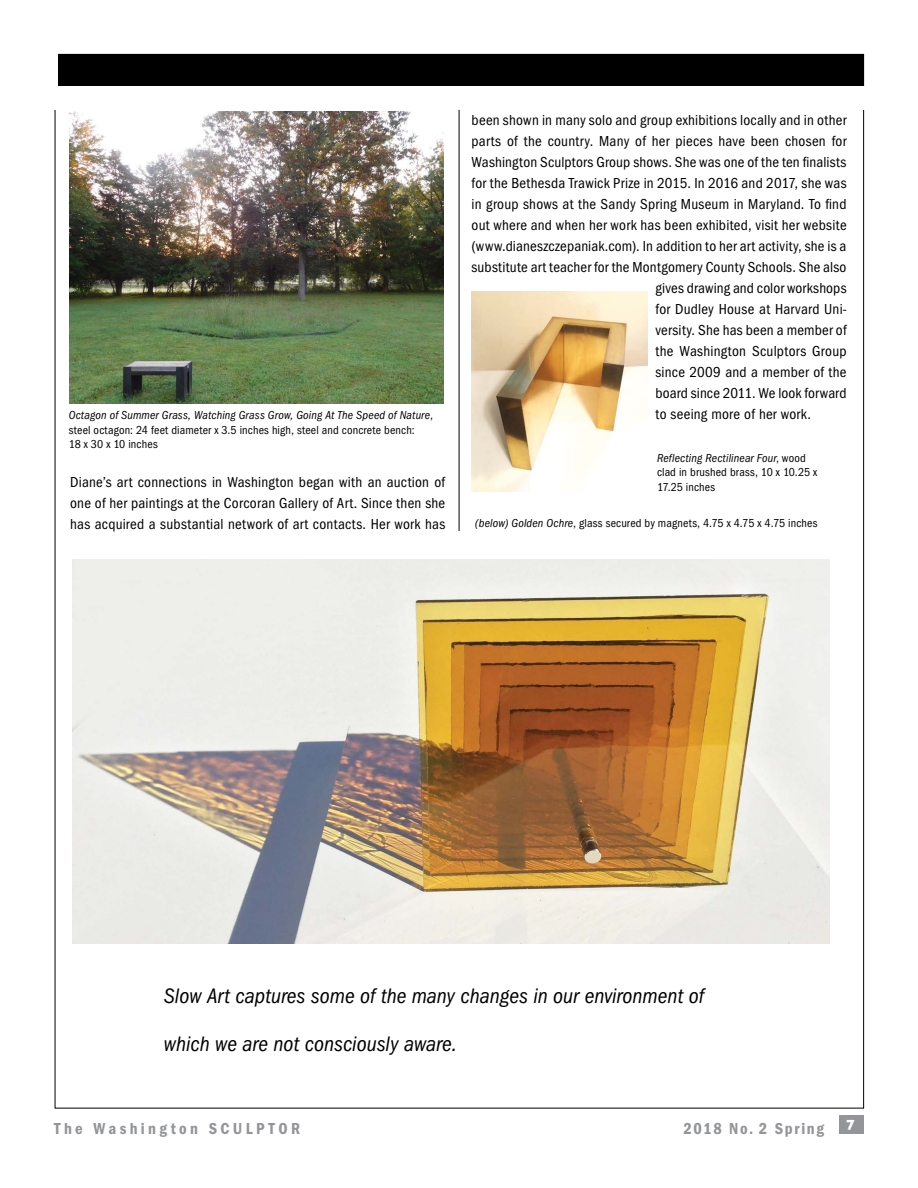
<style>
.page{position:relative;width:918px;height:1188px;background:#fff}
.page>*{position:absolute;margin:0;border:0;box-sizing:border-box;transform-origin:0 0}
.t1{font:italic 21.75px "Franklin Got Cd ITC";color:#000}
.t2{font:600 16.5px "Franklin Got Cd ITC";letter-spacing:.2em;color:#939598}
.t3{font:600 16.5px "Franklin Got Cd ITC";letter-spacing:.1em;color:#939598}
.t4{font:15px/21px "Franklin Got Cd ITC";letter-spacing:.015em;color:#000;text-align:justify}
.t5{font:700 15px "Gill Sans";color:#939598;scale:1.56 1}
.t6{font:700 15px "Gill Sans";color:#fff}
.t7{font:12px/14.4px "Franklin Got Cd ITC";letter-spacing:.015em;color:#000}
.s1{font-style:italic}
</style>
<div class="page">
<div style="left:840px;top:1115px;width:24px;height:19px;background:#939598"></div>
<div style="left:54px;top:54px;width:809px;height:32px;background:#000"></div>
<hr style="left:459px;top:110px;width:1px;height:421px;background:#000">
<div style="left:0;top:22px;width:58px;height:84px;background:#fff"></div>
<img style="left:472px;top:292px;width:176px;height:199px">
<img style="left:72px;top:560px;width:758px;height:383px">
<img style="left:69px;top:112px;width:375px;height:291px">
<p class="t7" style="left:69px;top:408px;width:366px"><span class="s1">Octagon of Summer Grass, Watching Grass Grow, Going At The Speed of Nature</span>, steel octagon: 24 feet diameter x 3.5 inches high, steel and concrete bench:<br>18 x 30 x 10 inches</p>
<p class="t4" style="left:70px;top:471px;width:377px">Diane’s art connections in Washington began with an auction of one of her paintings at the Corcoran Gallery of Art. Since then she has acquired a substantial network of art contacts. Her work has</p>
<p class="t4" style="left:472px;top:109px;width:376px">been shown in many solo and group exhibitions locally and in other</p>
<p class="t4" style="left:472px;top:130px;width:377px">parts of the country. Many of her pieces have been chosen for</p>
<p class="t4" style="left:472px;top:151px;width:376px">Washington Sculptors Group shows. She was one of the ten finalists</p>
<p class="t4" style="left:472px;top:172px;width:376px">for the Bethesda Trawick Prize in 2015. In 2016 and 2017, she was</p>
<p class="t4" style="left:472px;top:193px;width:376px">in group shows at the Sandy Spring Museum in Maryland. To find</p>
<p class="t4" style="left:472px;top:214px;width:377px">out where and when her work has been exhibited, visit her website</p>
<p class="t4" style="left:472px;top:235px;width:376px">(www.dianeszczepaniak.com). In addition to her art activity, she is a</p>
<p class="t4" style="left:472px;top:256px;width:376px">substitute art teacher for the Montgomery County Schools. She also</p>
<p class="t4" style="left:656px;top:277px;width:193px">gives drawing and color workshops</p>
<p class="t4" style="left:656px;top:298px;width:193px">for Dudley House at Harvard Uni-</p>
<p class="t4" style="left:656px;top:319px;width:193px">versity. She has been a member of</p>
<p class="t4" style="left:656px;top:340px;width:193px">the Washington Sculptors Group</p>
<p class="t4" style="left:656px;top:361px;width:193px">since 2009 and a member of the</p>
<p class="t4" style="left:656px;top:382px;width:193px">board since 2011. We look forward</p>
<p class="t4" style="left:656px;top:403px;width:157px">to seeing more of her work.</p>
<p class="t7" style="left:657px;top:451px;width:162px"><span class="s1">Reflecting Rectilinear Four</span>, wood clad in brushed brass, 10 x 10.25 x<br>17.25 inches</p>
<p class="t7" style="left:475px;top:516px;width:344px"><span class="s1">(below) Golden Ochre</span>, glass secured by magnets, 4.75 x 4.75 x 4.75 inches</p>
<h1 class="t1" style="left:164px;top:983px;width:542px">Slow Art captures some of the many changes in our environment of</h1>
<h1 class="t1" style="left:164px;top:1031px;width:295px">which we are not consciously aware.</h1>
<p class="t5" style="left:643px;top:1116px;width:116px">2010 #2 Spring</p>
<p class="t6" style="left:846px;top:1113px;width:10px">7</p>
<p class="t5" style="left:54px;top:1116px;width:223px">WASHINGTON SCULPTORS</p>
<p class="t2" style="left:54px;top:1119px;width:248px">The Washington SCULPTOR</p>
<p class="t3" style="left:683px;top:1119px;width:142px">2018 No. 2 Spring</p>
</div>
